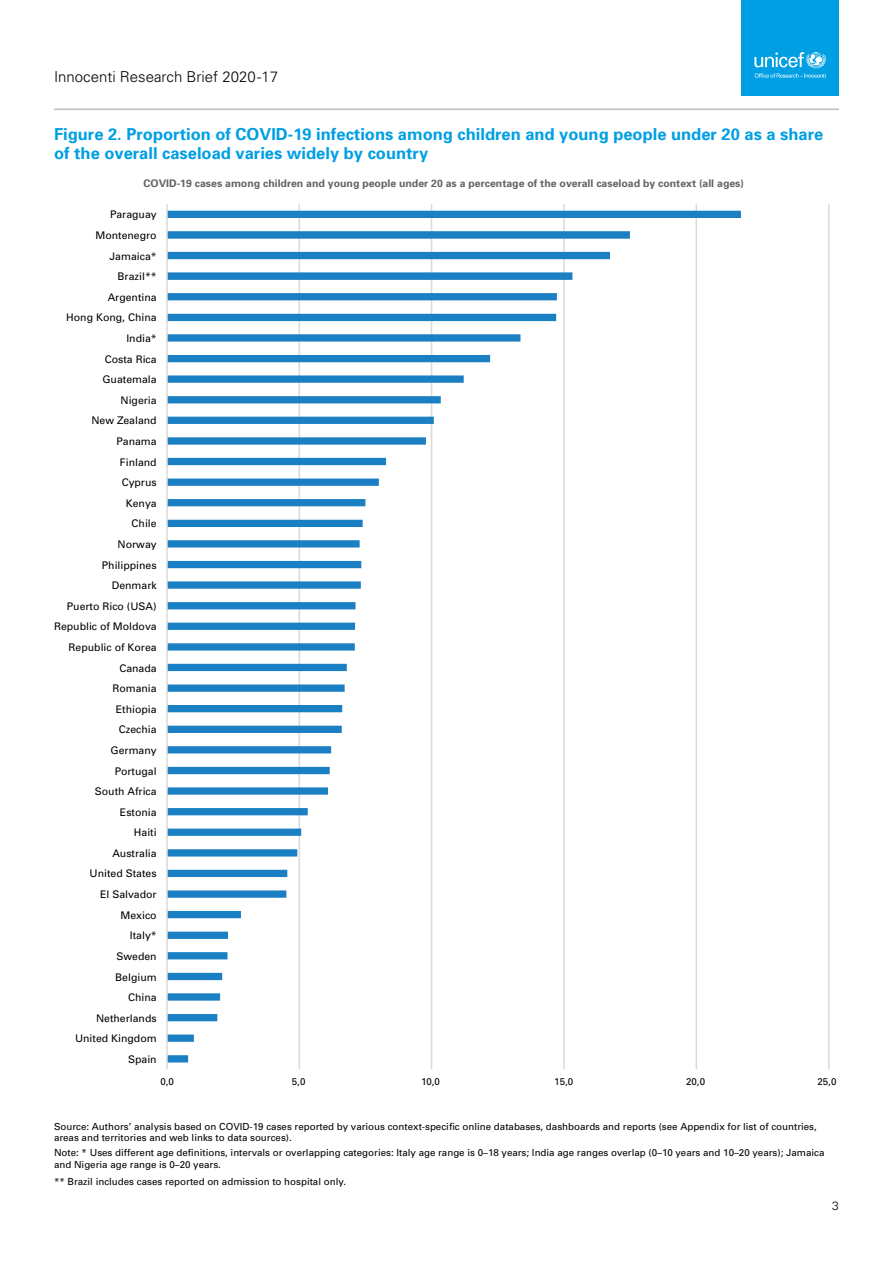
<style>
.page{position:relative;width:893px;height:1263px;background:#fff}
.page>*{position:absolute;margin:0;border:0;box-sizing:border-box;transform-origin:0 0}
.t1{font:700 16.5px/19.8px "Univers";color:#009fe3}
.t2{font:300 15px "Univers";color:#000}
.t3{font:300 12px "Univers";color:#000}
.t4{font:10.5px "Univers";color:#000}
.t5{font:700 10.5px "Univers";color:#646363}
.t6{font:9.75px/11.1px "Univers";color:#000}
</style>
<div class="page">
<hr style="left:54px;top:109px;width:785px;height:1px;background:#bcbcbc">
<div style="left:741px;top:0;width:98px;height:96px;background:#009fe3"></div>
<svg style="left:754px;top:52px;width:72px;height:26px"></svg>
<hr style="left:299px;top:204px;width:1px;height:865px;background:#dadada">
<hr style="left:431px;top:204px;width:1px;height:865px;background:#dadada">
<hr style="left:563px;top:204px;width:2px;height:865px;background:#dadada">
<hr style="left:696px;top:204px;width:1px;height:865px;background:#dadada">
<hr style="left:828px;top:204px;width:2px;height:865px;background:#dadada">
<svg style="left:168px;top:973px;width:54px;height:89px"></svg>
<svg style="left:168px;top:870px;width:119px;height:89px"></svg>
<svg style="left:168px;top:767px;width:162px;height:89px"></svg>
<svg style="left:168px;top:664px;width:179px;height:89px"></svg>
<svg style="left:168px;top:561px;width:193px;height:90px"></svg>
<svg style="left:168px;top:458px;width:218px;height:89px"></svg>
<svg style="left:168px;top:355px;width:322px;height:90px"></svg>
<svg style="left:168px;top:211px;width:573px;height:131px"></svg>
<hr style="left:166px;top:204px;width:2px;height:865px;background:#dadada">
<h2 class="t2" style="left:54px;top:68px;width:226px">Innocenti Research Brief 2020-17</h2>
<h1 class="t1" style="left:54px;top:123px;width:771px">Figure 2. Proportion of COVID-19 infections among children and young people under 20 as a share of the overall caseload varies widely by country</h1>
<p class="t5" style="left:144px;top:177px;width:602px">COVID-19 cases among children and young people under 20 as a percentage of the overall caseload by context (all ages)</p>
<p class="t4" style="left:110px;top:208px;width:48px">Paraguay</p>
<p class="t4" style="left:95px;top:229px;width:63px">Montenegro</p>
<p class="t4" style="left:109px;top:249px;width:49px">Jamaica*</p>
<p class="t4" style="left:118px;top:270px;width:41px">Brazil**</p>
<p class="t4" style="left:108px;top:290px;width:51px">Argentina</p>
<p class="t4" style="left:66px;top:311px;width:92px">Hong Kong, China</p>
<p class="t4" style="left:126px;top:332px;width:32px">India*</p>
<p class="t4" style="left:105px;top:352px;width:53px">Costa Rica</p>
<p class="t4" style="left:102px;top:373px;width:56px">Guatemala</p>
<p class="t4" style="left:120px;top:394px;width:38px">Nigeria</p>
<p class="t4" style="left:91px;top:414px;width:67px">New Zealand</p>
<p class="t4" style="left:116px;top:435px;width:42px">Panama</p>
<p class="t4" style="left:120px;top:455px;width:38px">Finland</p>
<p class="t4" style="left:122px;top:476px;width:37px">Cyprus</p>
<p class="t4" style="left:126px;top:496px;width:32px">Kenya</p>
<p class="t4" style="left:132px;top:517px;width:27px">Chile</p>
<p class="t4" style="left:118px;top:538px;width:41px">Norway</p>
<p class="t4" style="left:102px;top:558px;width:56px">Philippines</p>
<p class="t4" style="left:112px;top:579px;width:46px">Denmark</p>
<p class="t4" style="left:67px;top:599px;width:91px">Puerto Rico (USA)</p>
<p class="t4" style="left:54px;top:620px;width:104px">Republic of Moldova</p>
<p class="t4" style="left:69px;top:641px;width:90px">Republic of Korea</p>
<p class="t4" style="left:119px;top:661px;width:39px">Canada</p>
<p class="t4" style="left:112px;top:682px;width:46px">Romania</p>
<p class="t4" style="left:116px;top:702px;width:42px">Ethiopia</p>
<p class="t4" style="left:119px;top:723px;width:39px">Czechia</p>
<p class="t4" style="left:111px;top:744px;width:48px">Germany</p>
<p class="t4" style="left:115px;top:764px;width:43px">Portugal</p>
<p class="t4" style="left:95px;top:785px;width:63px">South Africa</p>
<p class="t4" style="left:120px;top:805px;width:38px">Estonia</p>
<p class="t4" style="left:134px;top:826px;width:24px">Haiti</p>
<p class="t4" style="left:112px;top:847px;width:46px">Australia</p>
<p class="t4" style="left:90px;top:867px;width:69px">United States</p>
<p class="t4" style="left:100px;top:888px;width:58px">El Salvador</p>
<p class="t4" style="left:121px;top:908px;width:38px">Mexico</p>
<p class="t4" style="left:130px;top:929px;width:28px">Italy*</p>
<p class="t4" style="left:116px;top:949px;width:42px">Sweden</p>
<p class="t4" style="left:115px;top:970px;width:43px">Belgium</p>
<p class="t4" style="left:128px;top:991px;width:30px">China</p>
<p class="t4" style="left:96px;top:1011px;width:62px">Netherlands</p>
<p class="t4" style="left:75px;top:1032px;width:83px">United Kingdom</p>
<p class="t4" style="left:128px;top:1052px;width:30px">Spain</p>
<p class="t6" style="left:160px;top:1076px;width:15px">0,0</p>
<p class="t6" style="left:292px;top:1076px;width:15px">5,0</p>
<p class="t6" style="left:421px;top:1076px;width:20px">10,0</p>
<p class="t6" style="left:554px;top:1076px;width:20px">15,0</p>
<p class="t6" style="left:686px;top:1076px;width:20px">20,0</p>
<p class="t6" style="left:817px;top:1076px;width:20px">25,0</p>
<p class="t6" style="left:54px;top:1121px;width:764px">Source: Authors’ analysis based on COVID-19 cases reported by various context-specific online databases, dashboards and reports (see Appendix for list of countries, areas and territories and web links to data sources).</p>
<p class="t6" style="left:54px;top:1147px;width:772px">Note: * Uses different age definitions, intervals or overlapping categories: Italy age range is 0–18 years; India age ranges overlap (0–10 years and 10–20 years); Jamaica and Nigeria age range is 0–20 years.</p>
<p class="t6" style="left:54px;top:1175px;width:294px">** Brazil includes cases reported on admission to hospital only.</p>
<p class="t3" style="left:832px;top:1198px;width:8px">3</p>
</div>
